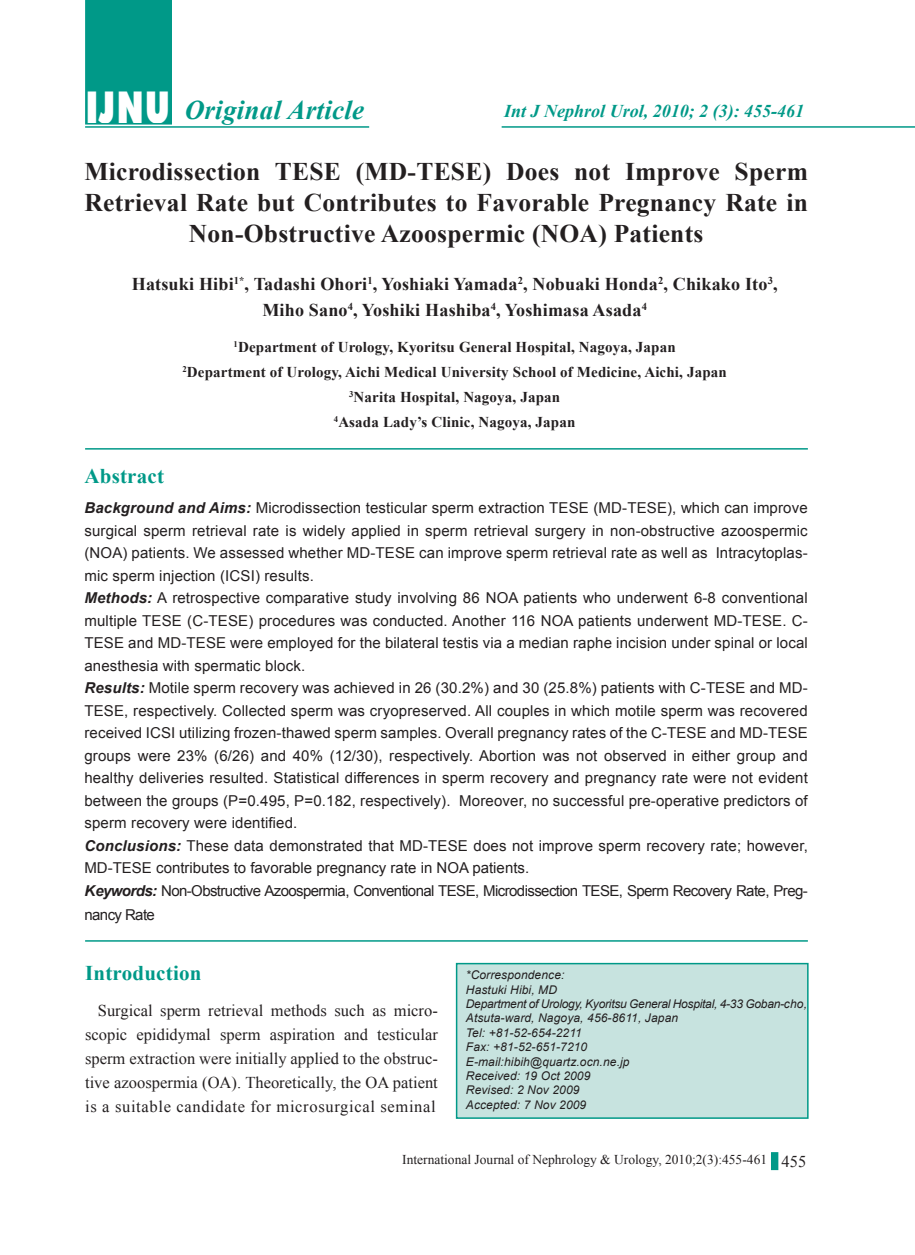
<style>
.page{position:relative;width:915px;height:1255px;background:#fff}
.page>*{position:absolute;margin:0;border:0;box-sizing:border-box;transform-origin:0 0}
.t1{font:43.8px "Raiders";color:#fff;scale:.73 1}
.matn{font:italic 700 27px "Times New Roman";letter-spacing:.01em;color:#098}
.matn-2{font:700 25.35px/31.3px "Times New Roman";letter-spacing:.01em;color:#231f20;text-align:center}
.matn-3{font:700 21px "Times New Roman";letter-spacing:.01em;color:#098}
.matn-4{font:700 18px "Times New Roman";letter-spacing:.01em;color:#231f20}
.matn-5{font:italic 700 18px "Times New Roman";color:#098}
.matn-6{font:16.5px/24px "Times New Roman";letter-spacing:.04em;color:#231f20;text-align:justify}
.matn-7{font:15px/22.5px "Arial";letter-spacing:.01em;color:#231f20;text-align:justify}
.matn-8{font:700 15px "Times New Roman";letter-spacing:.01em;color:#231f20}
.matn-9{font:15px/24px "Arial";letter-spacing:-.04em;color:#231f20}
.jadval{font:13.5px "Times New Roman";color:#231f20}
.matn-10{font:italic 12px "Arial";letter-spacing:.01em;color:#231f20}
.matn-11{font:italic 12px/14.4px "Arial";letter-spacing:-.02em;color:#231f20}
.s1{font-weight:700;font-style:italic}
</style>
<div class="page">
<hr style="left:85px;top:126px;width:284px;height:2px;background:#098">
<hr style="left:501px;top:126px;width:413px;height:2px;background:#098">
<svg style="left:771px;top:1152px;width:7px;height:17px"></svg>
<div style="left:86px;top:1px;width:85px;height:123px;background:#098"></div>
<div style="left:85px;top:0;width:87px;height:124px;border:2px solid #098"></div>
<hr style="left:85px;top:448px;width:722px;height:1px;background:#098">
<hr style="left:85px;top:940px;width:722px;height:1px;background:#098">
<div style="left:456px;top:963px;width:351px;height:155px;background:#c7e3df"></div>
<div style="left:455px;top:962px;width:353px;height:156px;border:2px solid #098"></div>
<h1 class="t1" style="left:87px;top:81px;width:115px">IJNU</h1>
<p class="matn-2" style="left:84px;top:155px;width:724px">Microdissection TESE (MD-TESE) Does not Improve Sperm<br>Retrieval Rate but Contributes to Favorable Pregnancy Rate in<br>Non-Obstructive Azoospermic (NOA) Patients</p>
<p class="matn-4" style="left:132px;top:272px;width:647px">Hatsuki Hibi<sup>1*</sup>, Tadashi Ohori<sup>1</sup>, Yoshiaki Yamada<sup>2</sup>, Nobuaki Honda<sup>2</sup>, Chikako Ito<sup>3</sup>,</p>
<p class="matn-4" style="left:262px;top:297px;width:386px">Miho Sano<sup>4</sup>, Yoshiki Hashiba<sup>4</sup>, Yoshimasa Asada<sup>4</sup></p>
<p class="matn-8" style="left:233px;top:336px;width:443px"><sup>1</sup>Department of Urology, Kyoritsu General Hospital, Nagoya, Japan</p>
<p class="matn-8" style="left:182px;top:361px;width:545px"><sup>2</sup>Department of Urology, Aichi Medical University School of Medicine, Aichi, Japan</p>
<p class="matn-8" style="left:349px;top:386px;width:212px"><sup>3</sup>Narita Hospital, Nagoya, Japan</p>
<p class="matn-8" style="left:334px;top:412px;width:243px"><sup>4</sup>Asada Lady’s Clinic, Nagoya, Japan</p>
<p class="matn-3" style="left:84px;top:461px;width:81px">Abstract</p>
<p class="matn-7" style="left:84px;top:496px;width:724px"><span class="s1">Background and Aims:</span> Microdissection testicular sperm extraction TESE (MD-TESE), which can improve surgical sperm retrieval rate is widely applied in sperm retrieval surgery in non-obstructive azoospermic (NOA) patients. We assessed whether MD-TESE can improve sperm retrieval rate as well as Intracytoplas&shy;mic sperm injection (ICSI) results.</p>
<p class="matn-7" style="left:84px;top:586px;width:724px"><span class="s1">Methods:</span> A retrospective comparative study involving 86 NOA patients who underwent 6-8 conventional multiple TESE (C-TESE) procedures was conducted. Another 116 NOA patients underwent MD-TESE. C-TESE and MD-TESE were employed for the bilateral testis via a median raphe incision under spinal or local anesthesia with spermatic block.</p>
<p class="matn-7" style="left:84px;top:676px;width:724px"><span class="s1">Results:</span> Motile sperm recovery was achieved in 26 (30.2%) and 30 (25.8%) patients with C-TESE and MD-TESE, respectively. Collected sperm was cryopreserved. All couples in which motile sperm was recovered received ICSI utilizing frozen-thawed sperm samples. Overall pregnancy rates of the C-TESE and MD-TESE groups were 23% (6/26) and 40% (12/30), respectively. Abortion was not observed in either group and healthy deliveries resulted. Statistical differences in sperm recovery and pregnancy rate were not evident between the groups (P=0.495, P=0.182, respectively). Moreover, no successful pre-operative predictors of sperm recovery were identified.</p>
<p class="matn-7" style="left:84px;top:834px;width:724px"><span class="s1">Conclusions:</span> These data demonstrated that MD-TESE does not improve sperm recovery rate; however,<br>MD-TESE contributes to favorable pregnancy rate in NOA patients.</p>
<p class="matn-9" style="left:84px;top:878px;width:724px"><span class="s1">Keywords:</span> Non-Obstructive Azoospermia, Conventional TESE, Microdissection TESE, Sperm Recovery Rate, Preg&shy;nancy Rate</p>
<p class="matn" style="left:185px;top:91px;width:181px">Original Article</p>
<p class="matn-5" style="left:504px;top:99px;width:301px">Int J Nephrol Urol, 2010; 2 (3): 455-461</p>
<p class="matn-3" style="left:85px;top:958px;width:118px">Introduction</p>
<p class="matn-6" style="left:85px;top:997px;width:354px;text-indent:13px">Surgical sperm retrieval methods such as micro&shy;scopic epididymal sperm aspiration and testicular sperm extraction were initially applied to the obstruc&shy;tive azoospermia (OA). Theoretically, the OA patient is a suitable candidate for microsurgical seminal</p>
<p class="matn-10" style="left:465px;top:967px;width:100px">*Correspondence:</p>
<p class="matn-10" style="left:465px;top:981px;width:93px">Hastuki Hibi, MD</p>
<p class="matn-11" style="left:465px;top:996px;width:342px">Department of Urology, Kyoritsu General Hospital, 4-33 Goban-cho,<br>Atsuta-ward, Nagoya, 456-8611, Japan</p>
<p class="matn-10" style="left:465px;top:1024px;width:118px">Tel: +81-52-654-2211</p>
<p class="matn-10" style="left:465px;top:1039px;width:123px">Fax: +81-52-651-7210</p>
<p class="matn-10" style="left:465px;top:1053px;width:165px">E-mail:hibih@quartz.ocn.ne.jp</p>
<p class="matn-10" style="left:465px;top:1067px;width:126px">Received: 19 Oct 2009</p>
<p class="matn-10" style="left:465px;top:1082px;width:115px">Revised: 2 Nov 2009</p>
<p class="matn-10" style="left:465px;top:1096px;width:122px">Accepted: 7 Nov 2009</p>
<p class="jadval" style="left:402px;top:1150px;width:366px">International Journal of Nephrology &amp; Urology, 2010;2(3):455-461</p>
<p class="matn-6" style="left:781px;top:1148px;width:27px">455</p>
</div>
